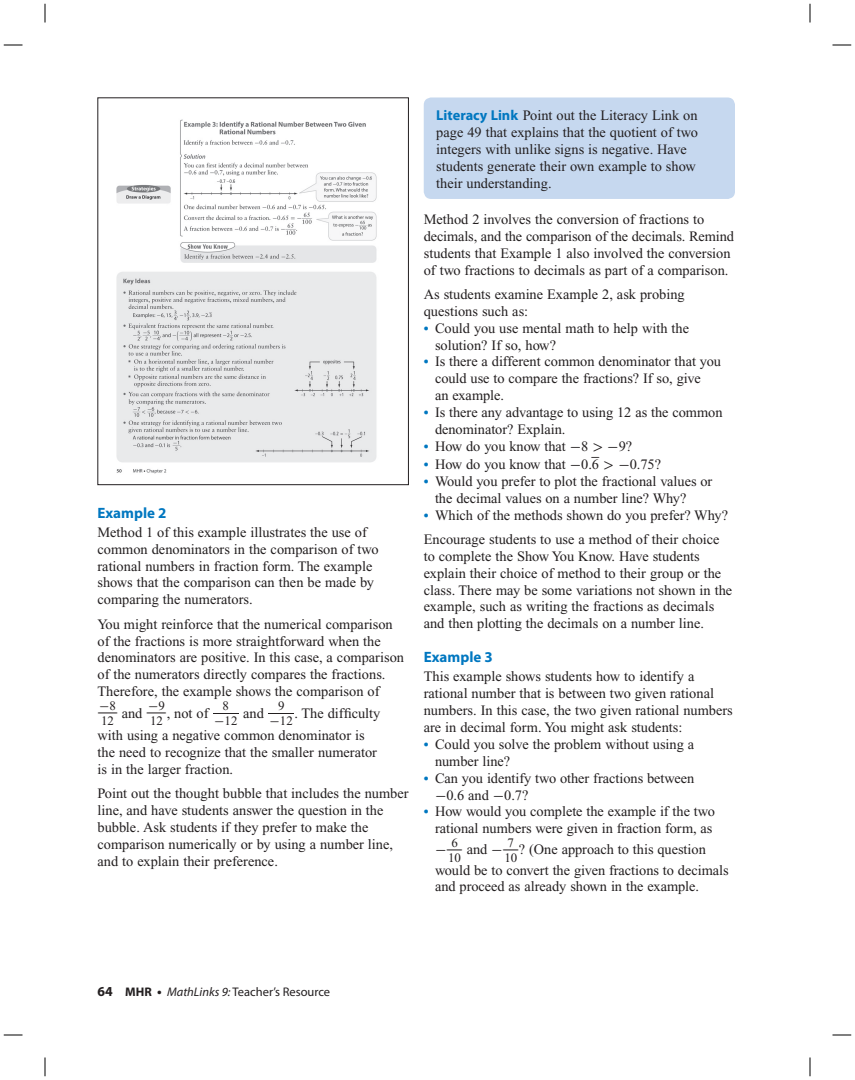
<style>
.page{position:relative;width:855px;height:1080px;background:#fff}
.page>*{position:absolute;margin:0;border:0;box-sizing:border-box;transform-origin:0 0}
.t1{font:19.38px "Times New Roman";color:#231f20;scale:1.91 1}
.t2{font:700 15px "Myriad Pro";color:#0077c0}
.t3{font:14.38px/16.9px "Times New Roman";color:#231f20}
.t4{font:14.38px "Uni Math";color:#231f20;scale:.69 1}
.t5{font:13px "Times New Roman";color:#231f20}
.t6{font:12.5px "Myriad Pro";color:#231f20}
.s1{font-family:"Uni Math";font-size:13px}
.s2{font-size:13px}
.s3{font-family:"Uni Math"}
.s4{font-family:"Myriad Pro";font-weight:700;color:#0077c0}
.s5{font-weight:700;font-size:13.75px;color:#0077c0}
.s6{font-weight:700;font-size:13.75px}
.s7{font-weight:700}
.s8{font-style:italic}
</style>
<div class="page">
<img style="left:116px;top:119px;width:261px;height:355px">
<div style="left:98px;top:98px;width:311px;height:387px;border:1px solid #231f20"></div>
<div style="left:424px;top:98px;width:311px;height:101px;background:#c6d8ef;border-radius:8px"></div>
<svg style="left:4px;top:44px;width:18px;height:2px"></svg>
<svg style="left:832px;top:44px;width:19px;height:2px"></svg>
<svg style="left:4px;top:1034px;width:18px;height:2px"></svg>
<svg style="left:832px;top:1034px;width:19px;height:2px"></svg>
<svg style="left:44px;top:4px;width:2px;height:18px"></svg>
<svg style="left:44px;top:1058px;width:2px;height:18px"></svg>
<svg style="left:809px;top:4px;width:2px;height:18px"></svg>
<svg style="left:809px;top:1058px;width:2px;height:18px"></svg>
<p class="t2" style="left:98px;top:507px;width:70px">Example 2</p>
<p class="t3" style="left:98px;top:525px;width:283px">Method 1 of this example illustrates the use of common denominators in the comparison of two rational numbers in fraction form. The example shows that the comparison can then be made by comparing the numerators.</p>
<p class="t3" style="left:98px;top:617px;width:308px">You might reinforce that the numerical comparison of the fractions is more straightforward when the denominators are positive. In this case, a comparison of the numerators directly compares the fractions.<br>Therefore, the example shows the comparison of</p>
<h1 class="t1" style="left:98px;top:698px;width:11px">_<span class="s1">−</span> <span class="s2">8</span></h1>
<p class="t5" style="left:101px;top:716px;width:14px">12</p>
<p class="t3" style="left:122px;top:706px;width:260px">and <sup>_</sup><sup>−</sup><sup>9</sup>, not of <sup>_</sup><sup>8</sup> and <sup>_</sup><sup>9</sup> . The difficulty</p>
<p class="t5" style="left:150px;top:716px;width:14px">12</p>
<p class="t5" style="left:214px;top:716px;width:25px"><span class="s3">−</span>12</p>
<p class="t5" style="left:270px;top:716px;width:25px"><span class="s3">−</span>12</p>
<p class="t3" style="left:98px;top:728px;width:281px">with using a negative common denominator is the need to recognize that the smaller numerator is in the larger fraction.</p>
<p class="t3" style="left:98px;top:786px;width:313px">Point out the thought bubble that includes the number line, and have students answer the question in the bubble. Ask students if they prefer to make the comparison numerically or by using a number line, and to explain their preference.</p>
<p class="t3" style="left:436px;top:108px;width:263px"><span class="s4">Literacy Link</span> Point out the Literacy Link on page 49 that explains that the quotient of two integers with unlike signs is negative. Have students generate their own example to show their understanding.</p>
<p class="t3" style="left:424px;top:212px;width:312px">Method 2 involves the conversion of fractions to decimals, and the comparison of the decimals. Remind students that Example 1 also involved the conversion of two fractions to decimals as part of a comparison.</p>
<p class="t3" style="left:424px;top:287px;width:263px">As students examine Example 2, ask probing questions such as:</p>
<p class="t3" style="left:435px;top:321px;width:256px;text-indent:-11px"><span class="s5">•</span> Could you use mental math to help with the solution? If so, how?</p>
<p class="t3" style="left:435px;top:355px;width:288px;text-indent:-11px"><span class="s5">•</span> Is there a different common denominator that you could use to compare the fractions? If so, give<br>an example.</p>
<p class="t3" style="left:435px;top:405px;width:289px;text-indent:-11px"><span class="s5">•</span> Is there any advantage to using 12 as the common denominator? Explain.</p>
<p class="t3" style="left:424px;top:439px;width:210px"><span class="s5">•</span> How do you know that <span class="s3">−</span>8 <span class="s3">&gt; −</span>9?</p>
<p class="t3" style="left:424px;top:457px;width:239px"><span class="s5">•</span> How do you know that <span class="s3">−</span>0.6 <span class="s3">&gt; −</span>0.75?</p>
<p class="t4" style="left:592px;top:450px;width:12px">−</p>
<p class="t3" style="left:435px;top:474px;width:279px;text-indent:-11px"><span class="s5">•</span> Would you prefer to plot the fractional values or the decimal values on a number line? Why?</p>
<p class="t3" style="left:424px;top:504px;width:306px;line-height:24.4px"><span class="s5">•</span> Which of the methods shown do you prefer? Why?<br>Encourage students to use a method of their choice</p>
<p class="t3" style="left:424px;top:549px;width:310px">to complete the Show You Know. Have students explain their choice of method to their group or the class. There may be some variations not shown in the example, such as writing the fractions as decimals and then plotting the decimals on a number line.</p>
<p class="t2" style="left:424px;top:651px;width:70px">Example 3</p>
<p class="t3" style="left:424px;top:670px;width:311px">This example shows students how to identify a rational number that is between two given rational numbers. In this case, the two given rational numbers are in decimal form. You might ask students:</p>
<p class="t3" style="left:435px;top:737px;width:261px;text-indent:-11px"><span class="s5">•</span> Could you solve the problem without using a number line?</p>
<p class="t3" style="left:435px;top:771px;width:261px;text-indent:-11px"><span class="s5">•</span> Can you identify two other fractions between <span class="s3">−</span>0.6 and <span class="s3">−</span>0.7?</p>
<p class="t3" style="left:424px;top:805px;width:293px;text-align:right"><span class="s5">•</span> How would you complete the example if the two rational numbers were given in fraction form, as</p>
<p class="t3" style="left:435px;top:842px;width:272px"><span class="s3">−</span> <sup>_</sup><sup>6</sup> and <span class="s3">−</span> <sup>_</sup><sup>7</sup> ? (One approach to this question</p>
<p class="t5" style="left:448px;top:853px;width:14px">10</p>
<p class="t5" style="left:504px;top:853px;width:14px">10</p>
<p class="t3" style="left:435px;top:863px;width:295px">would be to convert the given fractions to decimals and proceed as already shown in the example.</p>
<p class="t6" style="left:98px;top:987px;width:234px"><span class="s6">64</span> <span class="s7">MHR</span> <span class="s6">•</span> <span class="s8">MathLinks 9:</span> Teacher’s Resource</p>
</div>
